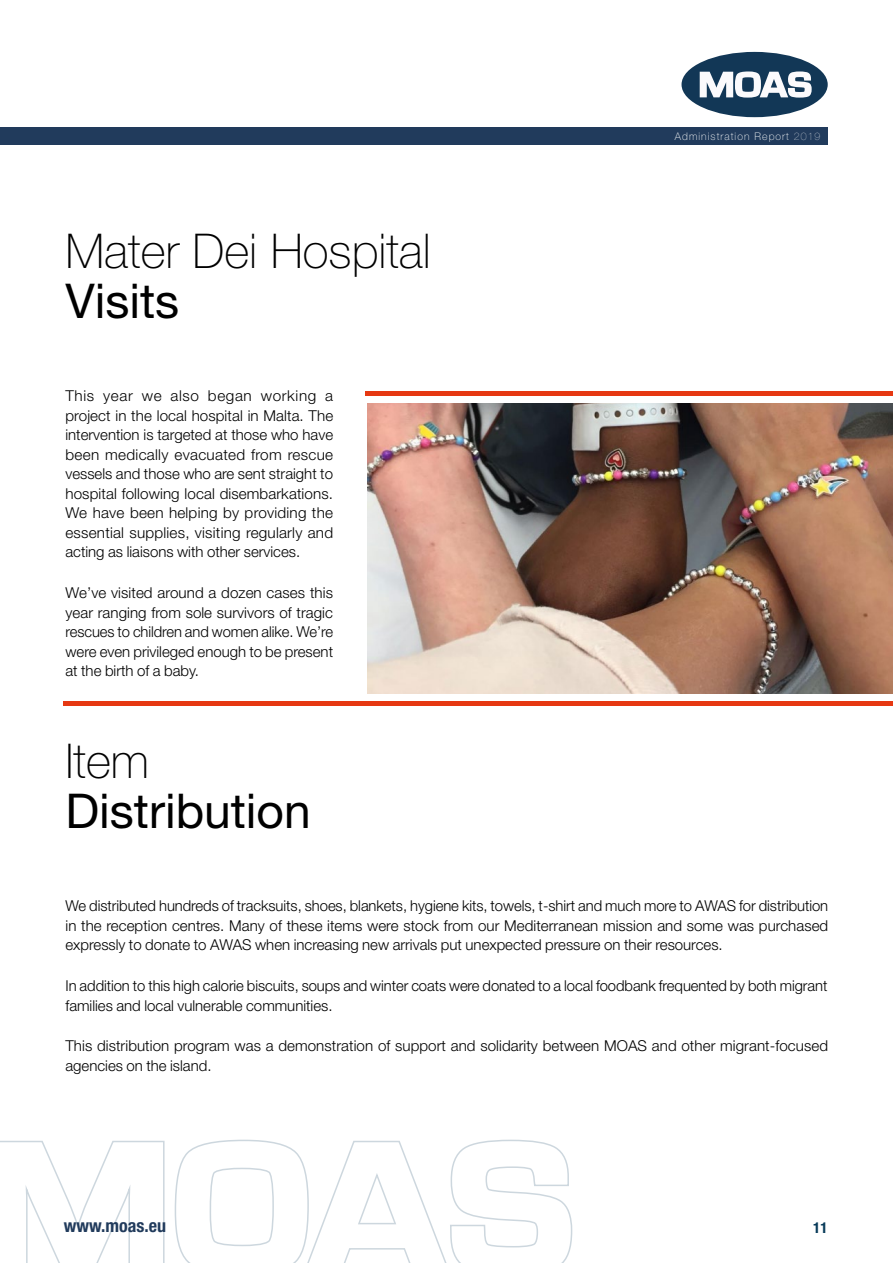
<style>
.page{position:relative;width:893px;height:1263px;background:#fff}
.page>*{position:absolute;margin:0;border:0;box-sizing:border-box;transform-origin:0 0}
.t1{font:100 48px "Helvetica Neue LT Pro";color:#000}
.t2{font:48px "Helvetica Neue LT Pro";color:#000}
.t3{font:700 condensed 18px "Helvetica Neue LT Pro";color:#213b5c}
.t4{font:300 15px/19.5px "Helvetica Neue LT Pro";color:#000;text-align:justify}
.t5{font:700 condensed 15px "Helvetica Neue LT Pro";color:#073a59}
.t6{font:100 10.5px "Helvetica Neue LT Pro";letter-spacing:.1em;color:#fff}
.s1{font-weight:200}
</style>
<div class="page">
<svg style="left:0;top:1140px;width:165px;height:123px"></svg>
<svg style="left:174px;top:1139px;width:399px;height:124px"></svg>
<div style="left:0;top:128px;width:828px;height:17px;background:#213b5c"></div>
<div style="left:681px;top:52px;width:147px;height:65px;background:#123756;border-radius:50%"></div>
<svg style="left:700px;top:71px;width:112px;height:27px"></svg>
<img style="left:367px;top:404px;width:526px;height:289px">
<hr style="left:366px;top:391px;width:527px;height:4px;background:#e63812">
<div style="left:64px;top:701px;width:829px;height:5px;background:#e63812"></div>
<h1 class="t1" style="left:65px;top:224px;width:367px">Mater Dei Hospital</h1>
<h1 class="t2" style="left:65px;top:272px;width:115px">Visits</h1>
<p class="t4" style="left:65px;top:386px;width:269px">This year we also began working a project in the local hospital in Malta. The intervention is targeted at those who have been medically evacuated from rescue vessels and those who are sent straight to hospital following local disembarkations.<br>We have been helping by providing the essential supplies, visiting regularly and acting as liaisons with other services.</p>
<p class="t4" style="left:65px;top:583px;width:269px">We’ve visited around a dozen cases this year ranging from sole survivors of tragic rescues to children and women alike. We’re were even privileged enough to be present at the birth of a baby.</p>
<h1 class="t1" style="left:65px;top:734px;width:85px">Item</h1>
<h1 class="t2" style="left:65px;top:782px;width:247px">Distribution</h1>
<p class="t6" style="left:675px;top:130px;width:147px">Administration Report <span class="s1">2019</span></p>
<p class="t4" style="left:65px;top:896px;width:764px">We distributed hundreds of tracksuits, shoes, blankets, hygiene kits, towels, t-shirt and much more to AWAS for distribution in the reception centres. Many of these items were stock from our Mediterranean mission and some was purchased expressly to donate to AWAS when increasing new arrivals put unexpected pressure on their resources.</p>
<p class="t4" style="left:65px;top:976px;width:763px">In addition to this high calorie biscuits, soups and winter coats were donated to a local foodbank frequented by both migrant families and local vulnerable communities.</p>
<p class="t4" style="left:65px;top:1036px;width:764px">This distribution program was a demonstration of support and solidarity between MOAS and other migrant-focused agencies on the island.</p>
<p class="t3" style="left:64px;top:1215px;width:104px">www.moas.eu</p>
<p class="t5" style="left:813px;top:1219px;width:16px">11</p>
</div>
